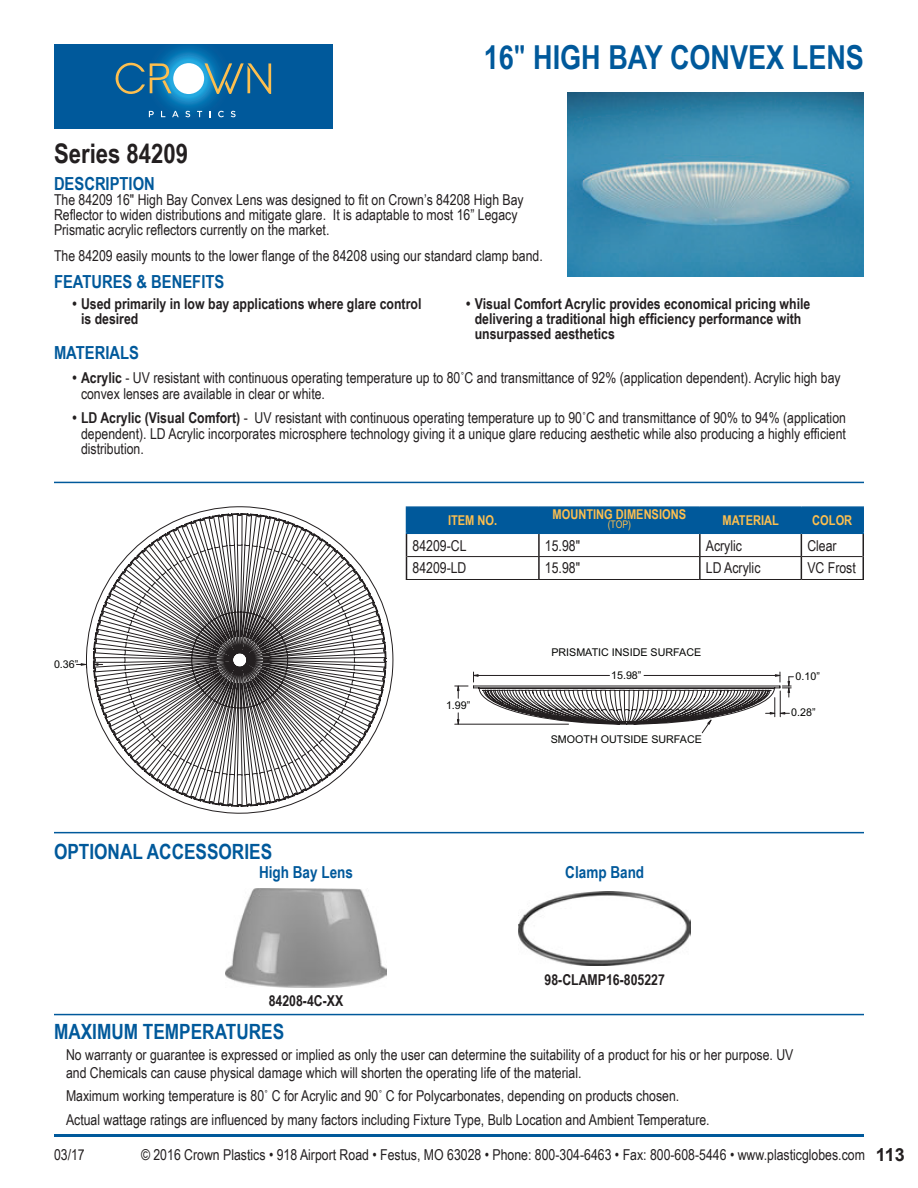
<style>
.page{position:relative;width:918px;height:1188px;background:#fff}
.page>*{position:absolute;margin:0;border:0;box-sizing:border-box;transform-origin:0 0}
.t1{font:700 33px "Arial Narrow";color:#00599b}
.t2{font:700 27px "Arial Narrow";color:#231f20}
.t3{font:700 21px "Arial Narrow";color:#00599b}
.t4{font:700 18px "Arial Narrow";color:#00599b}
.t5{font:700 16.5px "Arial Narrow";color:#00599b}
.t6{font:15px/15px "Arial Narrow";color:#231f20}
.t7{font:700 15px/15px "Arial Narrow";color:#231f20}
.t8{font:700 13.5px "Arial Narrow";color:#fdbf4f}
.t9{font:10.65px "Arial";color:#040503}
.t10{font:10.5px "Arial Narrow";color:#fdbf4f}
.s1{font-family:"Arial";font-weight:400}
.s2{font-weight:700}
.s3{font-family:"Arial";font-weight:700;font-size:18px}
</style>
<div class="page">
<div style="left:54px;top:44px;width:279px;height:85px;background:#00599b"></div>
<img style="left:148px;top:45px;width:83px;height:73px">
<div style="left:173px;top:63px;width:31px;height:31px;background:#fff;border-radius:50%"></div>
<svg style="left:205px;top:63px;width:66px;height:31px"></svg>
<svg style="left:115px;top:61px;width:56px;height:33px"></svg>
<svg style="left:149px;top:111px;width:5px;height:6px"></svg>
<svg style="left:161px;top:111px;width:4px;height:6px"></svg>
<svg style="left:172px;top:111px;width:7px;height:6px"></svg>
<svg style="left:185px;top:111px;width:5px;height:6px"></svg>
<svg style="left:197px;top:111px;width:5px;height:6px"></svg>
<svg style="left:218px;top:111px;width:6px;height:6px"></svg>
<svg style="left:231px;top:111px;width:5px;height:6px"></svg>
<svg style="left:454px;top:671px;width:340px;height:63px"></svg>
<svg style="left:76px;top:663px;width:310px;height:147px"></svg>
<svg style="left:81px;top:506px;width:313px;height:160px"></svg>
<hr style="left:54px;top:1134px;width:810px;height:3px;background:#00599b">
<hr style="left:54px;top:482px;width:810px;height:1px;background:#00599b">
<hr style="left:54px;top:832px;width:810px;height:1px;background:#00599b">
<img style="left:567px;top:93px;width:297px;height:184px">
<hr style="left:406px;top:579px;width:133px;height:1px;background:#231f20">
<hr style="left:539px;top:579px;width:161px;height:1px;background:#231f20">
<hr style="left:700px;top:579px;width:101px;height:1px;background:#231f20">
<hr style="left:801px;top:579px;width:63px;height:1px;background:#231f20">
<hr style="left:862px;top:534px;width:2px;height:23px;background:#231f20">
<hr style="left:862px;top:557px;width:2px;height:22px;background:#231f20">
<hr style="left:406px;top:506px;width:133px;height:2px;background:#00599b">
<hr style="left:539px;top:506px;width:161px;height:2px;background:#00599b">
<hr style="left:700px;top:506px;width:101px;height:2px;background:#00599b">
<svg style="left:406px;top:507px;width:457px;height:72px"></svg>
<hr style="left:801px;top:506px;width:63px;height:2px;background:#00599b">
<hr style="left:862px;top:508px;width:2px;height:25px;background:#00599b">
<hr style="left:801px;top:533px;width:63px;height:1px;background:#00599b">
<hr style="left:407px;top:556px;width:132px;height:1px;background:#231f20">
<hr style="left:539px;top:556px;width:161px;height:1px;background:#231f20">
<hr style="left:700px;top:556px;width:101px;height:1px;background:#231f20">
<hr style="left:801px;top:556px;width:61px;height:1px;background:#231f20">
<hr style="left:54px;top:1014px;width:810px;height:1px;background:#00599b">
<img style="left:519px;top:891px;width:172px;height:74px">
<img style="left:225px;top:889px;width:162px;height:98px">
<h1 class="t1" style="left:484px;top:32px;width:382px">16<span class="s1">"</span> HIGH BAY CONVEX LENS</h1>
<h2 class="t2" style="left:54px;top:133px;width:136px">Series 84209</h2>
<p class="t4" style="left:54px;top:170px;width:102px">DESCRIPTION</p>
<p class="t6" style="left:54px;top:192px;width:471px">The 84209 16" High Bay Convex Lens was designed to fit on Crown’s 84208 High Bay<br>Reflector to widen distributions and mitigate glare. It is adaptable to most 16” Legacy<br>Prismatic acrylic reflectors currently on the market.</p>
<p class="t6" style="left:54px;top:248px;width:490px">The 84209 easily mounts to the lower flange of the 84208 using our standard clamp band.</p>
<p class="t4" style="left:54px;top:268px;width:172px">FEATURES &amp; BENEFITS</p>
<p class="t7" style="left:81px;top:296px;width:342px;text-indent:-9px">• Used primarily in low bay applications where glare control is desired</p>
<p class="t7" style="left:475px;top:296px;width:337px;text-indent:-9px">• Visual Comfort Acrylic provides economical pricing while delivering a traditional high efficiency performance with unsurpassed aesthetics</p>
<p class="t4" style="left:54px;top:339px;width:87px">MATERIALS</p>
<p class="t6" style="left:81px;top:369px;width:761px;line-height:16.5px;text-indent:-9px"><span class="s2">• Acrylic</span> - UV resistant with continuous operating temperature up to 80˚C and transmittance of 92% (application dependent). Acrylic high bay convex lenses are available in clear or white.</p>
<p class="t6" style="left:72px;top:409px;width:775px;line-height:16.5px;text-align:center"><span class="s2">• LD Acrylic (Visual Comfort)</span> - UV resistant with continuous operating temperature up to 90˚C and transmittance of 90% to 94% (application dependent). LD Acrylic incorporates microsphere technology giving it a unique glare reducing aesthetic while also producing a highly efficient</p>
<p class="t6" style="left:81px;top:441px;width:64px">distribution.</p>
<p class="t9" style="left:165px;top:391px;width:151px">PRISMATIC INSIDE SURFACE</p>
<p class="t9" style="left:224px;top:415px;width:32px">15.98”</p>
<p class="t9" style="left:409px;top:415px;width:26px">0.10”</p>
<p class="t8" style="left:448px;top:510px;width:51px">ITEM NO.</p>
<p class="t8" style="left:553px;top:504px;width:135px">MOUNTING DIMENSIONS</p>
<p class="t10" style="left:608px;top:517px;width:25px">(TOP)</p>
<p class="t8" style="left:723px;top:510px;width:58px">MATERIAL</p>
<p class="t8" style="left:812px;top:510px;width:41px">COLOR</p>
<p class="t6" style="left:412px;top:537px;width:56px">84209-CL</p>
<p class="t6" style="left:545px;top:537px;width:37px">15.98"</p>
<p class="t6" style="left:706px;top:537px;width:38px">Acrylic</p>
<p class="t6" style="left:807px;top:537px;width:31px">Clear</p>
<p class="t6" style="left:412px;top:560px;width:56px">84209-LD</p>
<p class="t6" style="left:545px;top:560px;width:37px">15.98"</p>
<p class="t6" style="left:706px;top:560px;width:56px">LD Acrylic</p>
<p class="t6" style="left:807px;top:560px;width:50px">VC Frost</p>
<p class="t9" style="left:54px;top:658px;width:26px">0.36”</p>
<p class="t9" style="left:446px;top:700px;width:26px">1.99”</p>
<p class="t9" style="left:551px;top:646px;width:151px">PRISMATIC INSIDE SURFACE</p>
<p class="t9" style="left:611px;top:670px;width:32px">15.98”</p>
<p class="t9" style="left:551px;top:733px;width:153px">SMOOTH OUTSIDE SURFACE</p>
<h3 class="t3" style="left:54px;top:835px;width:220px">OPTIONAL ACCESSORIES</h3>
<p class="t5" style="left:259px;top:860px;width:95px">High Bay Lens</p>
<p class="t5" style="left:565px;top:860px;width:80px">Clamp Band</p>
<p class="t7" style="left:269px;top:993px;width:76px">84208-4C-XX</p>
<h3 class="t3" style="left:54px;top:1016px;width:232px">MAXIMUM TEMPERATURES</h3>
<p class="t7" style="left:545px;top:972px;width:122px">98-CLAMP16-805227</p>
<p class="t9" style="left:796px;top:670px;width:26px">0.10”</p>
<p class="t9" style="left:791px;top:707px;width:26px">0.28”</p>
<p class="t6" style="left:66px;top:1045px;width:729px;line-height:18px">No warranty or guarantee is expressed or implied as only the user can determine the suitability of a product for his or her purpose. UV and Chemicals can cause physical damage which will shorten the operating life of the material.</p>
<p class="t6" style="left:66px;top:1084px;width:645px;line-height:23.4px">Maximum working temperature is 80˚ C for Acrylic and 90˚ C for Polycarbonates, depending on products chosen.<br>Actual wattage ratings are influenced by many factors including Fixture Type, Bulb Location and Ambient Temperature.</p>
<p class="t6" style="left:54px;top:1147px;width:32px">03/17</p>
<p class="t6" style="left:141px;top:1147px;width:765px">© 2016 Crown Plastics • 918 Airport Road • Festus, MO 63028 • Phone: 800-304-6463 • Fax: 800-608-5446 • www.plasticglobes.com <span class="s3">113</span></p>
</div>
